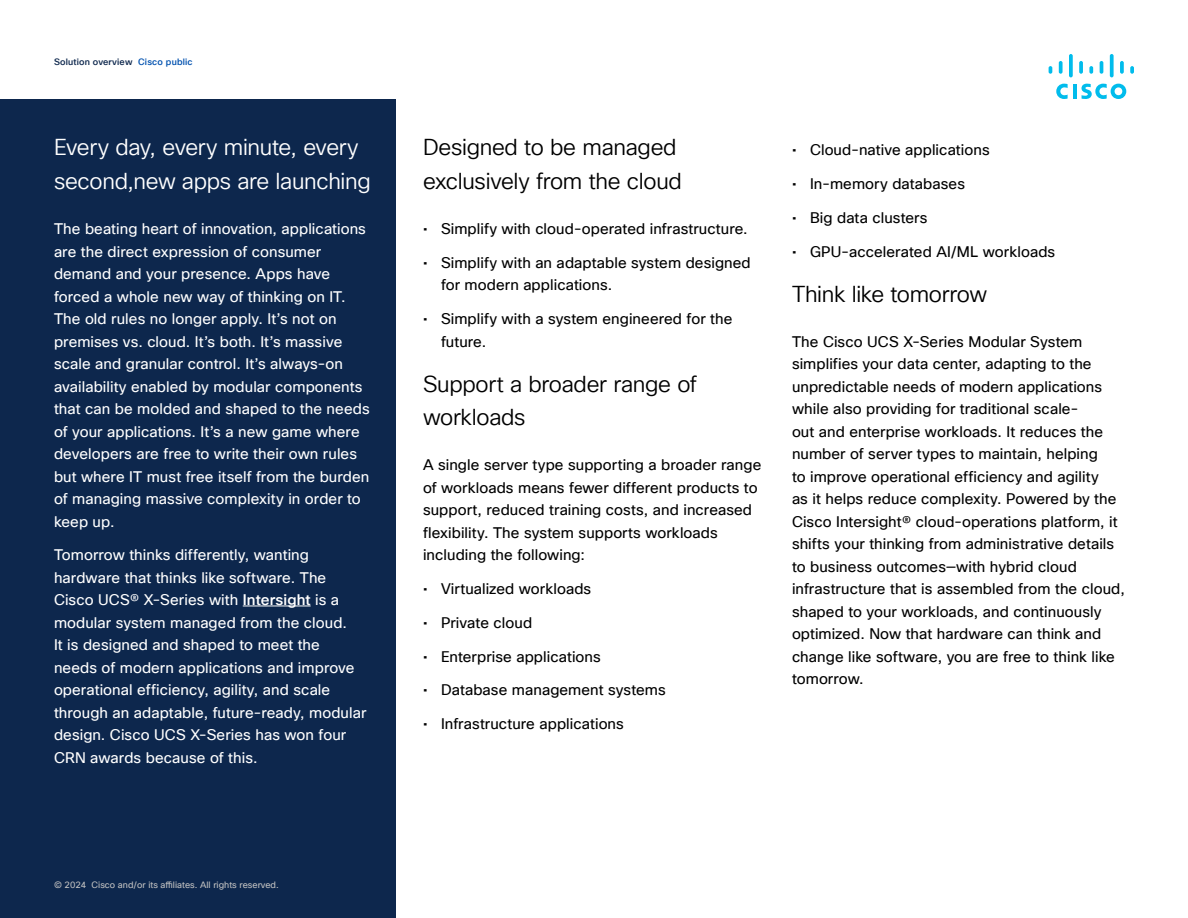
<style>
.page{position:relative;width:1188px;height:918px;background:#fff}
.page>*{position:absolute;margin:0;border:0;box-sizing:border-box;transform-origin:0 0}
.Body_Title_Black{font:22.5px/33.8px "Cisco Sans TT Light";letter-spacing:-.015em;color:#000}
.Body_Title_Black-2{font:22.5px/33.8px "Cisco Sans TT Light";letter-spacing:-.015em;color:#fff}
.Body{font:15px/22.5px "Cisco Sans TT";letter-spacing:.005em;color:#000}
.Body-2{font:15px/22.5px "Cisco Sans TT";letter-spacing:.005em;color:#fff}
.copywrite_footer{font:9px "Cisco Sans TT";color:#c1c1c1}
.t1{font:500 9px "Cisco Sans TT";letter-spacing:.02em;color:#0d274d}
.s1{color:#0051af}
.s2{font-weight:500}
</style>
<div class="page">
<svg style="left:1082px;top:84px;width:44px;height:15px"></svg>
<hr style="left:1073px;top:84px;width:3px;height:15px;background:#01bcec">
<svg style="left:1056px;top:84px;width:12px;height:15px"></svg>
<svg style="left:1130px;top:66px;width:4px;height:8px"></svg>
<svg style="left:1120px;top:61px;width:4px;height:13px"></svg>
<svg style="left:1110px;top:54px;width:4px;height:23px"></svg>
<svg style="left:1100px;top:61px;width:3px;height:13px"></svg>
<svg style="left:1089px;top:66px;width:4px;height:8px"></svg>
<svg style="left:1079px;top:61px;width:4px;height:13px"></svg>
<svg style="left:1069px;top:54px;width:4px;height:23px"></svg>
<svg style="left:1059px;top:61px;width:4px;height:13px"></svg>
<svg style="left:1049px;top:66px;width:3px;height:8px"></svg>
<div style="left:0;top:99px;width:396px;height:819px;background:#0d274d"></div>
<hr style="left:243px;top:606px;width:68px;height:1px;background:#fff">
<p class="t1" style="left:54px;top:56px;width:140px">Solution overview <span class="s1">Cisco public</span></p>
<p class="Body_Title_Black-2" style="left:54px;top:131px;width:318px">Every day, every minute, every second,new apps are launching</p>
<p class="Body-2" style="left:54px;top:218px;width:317px">The beating heart of innovation, applications are the direct expression of consumer demand and your presence. Apps have forced a whole new way of thinking on IT.<br>The old rules no longer apply. It’s not on premises vs. cloud. It’s both. It’s massive scale and granular control. It’s always-on availability enabled by modular components that can be molded and shaped to the needs of your applications. It’s a new game where developers are free to write their own rules but where IT must free itself from the burden of managing massive complexity in order to keep up.</p>
<p class="Body-2" style="left:54px;top:544px;width:314px">Tomorrow thinks differently, wanting hardware that thinks like software. The Cisco UCS® X-Series with <span class="s2">Intersight</span> is a modular system managed from the cloud.<br>It is designed and shaped to meet the needs of modern applications and improve operational efficiency, agility, and scale through an adaptable, future-ready, modular design. Cisco UCS X-Series has won four CRN awards because of this.</p>
<p class="copywrite_footer" style="left:54px;top:879px;width:226px">© 2024 Cisco and/or its affiliates. All rights reserved.</p>
<p class="Body_Title_Black" style="left:423px;top:131px;width:260px">Designed to be managed exclusively from the cloud</p>
<p class="Body" style="left:423px;top:218px;width:326px">• Simplify with cloud-operated infrastructure.</p>
<p class="Body" style="left:441px;top:252px;width:311px;text-indent:-18px">• Simplify with an adaptable system designed for modern applications.</p>
<p class="Body" style="left:441px;top:308px;width:293px;text-indent:-18px">• Simplify with a system engineered for the future.</p>
<p class="Body_Title_Black" style="left:423px;top:367px;width:275px">Support a broader range of workloads</p>
<p class="Body" style="left:423px;top:454px;width:340px">A single server type supporting a broader range of workloads means fewer different products to support, reduced training costs, and increased flexibility. The system supports workloads including the following:</p>
<p class="Body" style="left:423px;top:578px;width:170px">• Virtualized workloads</p>
<p class="Body" style="left:423px;top:612px;width:111px">• Private cloud</p>
<p class="Body" style="left:423px;top:645px;width:179px">• Enterprise applications</p>
<p class="Body" style="left:423px;top:679px;width:244px">• Database management systems</p>
<p class="Body" style="left:423px;top:713px;width:202px">• Infrastructure applications</p>
<p class="Body" style="left:792px;top:139px;width:199px">• Cloud-native applications</p>
<p class="Body" style="left:792px;top:173px;width:175px">• In-memory databases</p>
<p class="Body" style="left:792px;top:207px;width:137px">• Big data clusters</p>
<p class="Body" style="left:792px;top:240px;width:265px">• GPU-accelerated AI/ML workloads</p>
<p class="Body_Title_Black" style="left:792px;top:277px;width:197px">Think like tomorrow</p>
<p class="Body" style="left:792px;top:330px;width:334px">The Cisco UCS X-Series Modular System simplifies your data center, adapting to the unpredictable needs of modern applications while also providing for traditional scale-<br>out and enterprise workloads. It reduces the number of server types to maintain, helping<br>to improve operational efficiency and agility<br>as it helps reduce complexity. Powered by the Cisco Intersight® cloud-operations platform, it shifts your thinking from administrative details to business outcomes—with hybrid cloud infrastructure that is assembled from the cloud, shaped to your workloads, and continuously optimized. Now that hardware can think and change like software, you are free to think like tomorrow.</p>
</div>
